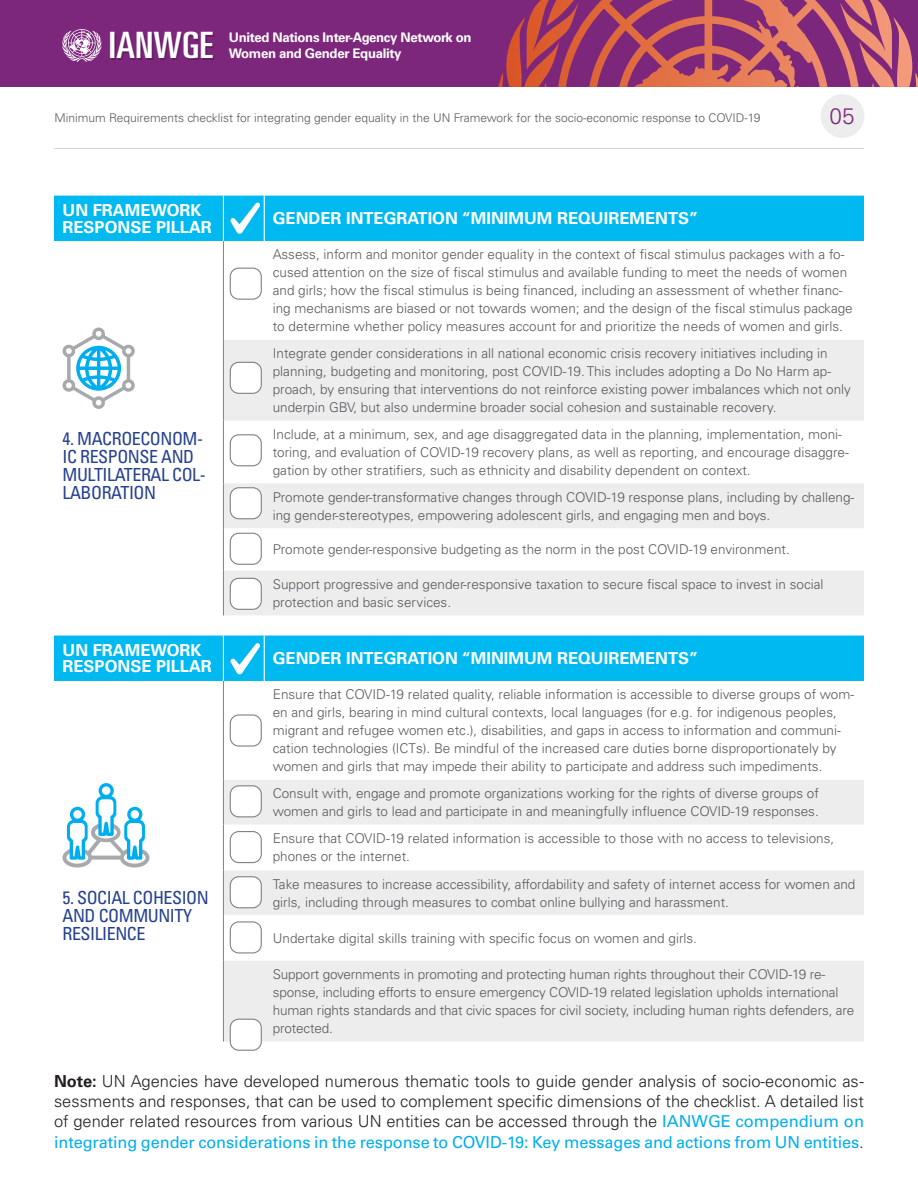
<style>
.page{position:relative;width:918px;height:1188px;background:#fff}
.page>*{position:absolute;margin:0;border:0;box-sizing:border-box;transform-origin:0 0}
.t1{font:ultra-condensed 36.3px "Univers LT Std";color:#fff;scale:1.18 1}
.t2{font:300 22.5px "Univers LT Std";color:#7e297e}
.t3{font:condensed 18px/18px "Univers LT Std";letter-spacing:-.025em;color:#25408f}
.t4{font:300 16.5px/20.2px "Univers LT Std";color:#231f20;text-align:justify}
.t5{font:700 16.5px/16.5px "Univers LT Std";color:#fff}
.t6{font:300 13.5px/18px "Univers LT Std";color:#58595b}
.t7{font:700 13.2px "Univers LT Std";letter-spacing:-.025em;color:#fff}
.t8{font:300 12px "Univers LT Std";color:#58595b}
.s1{font-weight:700}
.s2{font-weight:400;color:#00aeef}
</style>
<div class="page">
<div style="left:821px;top:94px;width:43px;height:44px;background:#ededee;border-radius:50%"></div>
<div style="left:0;top:0;width:918px;height:87px;background:#7d277c"></div>
<svg style="left:558px;top:0;width:314px;height:87px"></svg>
<svg style="left:62px;top:29px;width:39px;height:33px"></svg>
<hr style="left:54px;top:148px;width:810px;height:1px;background:#d1d3d4">
<svg style="left:224px;top:340px;width:640px;height:275px;fill:#ededee"></svg>
<hr style="left:223px;top:241px;width:1px;height:99px;background:#808285">
<hr style="left:223px;top:340px;width:1px;height:81px;background:#808285">
<hr style="left:223px;top:421px;width:1px;height:62px;background:#808285">
<hr style="left:223px;top:483px;width:1px;height:45px;background:#808285">
<hr style="left:223px;top:528px;width:1px;height:43px;background:#808285">
<hr style="left:223px;top:571px;width:1px;height:44px;background:#808285">
<svg style="left:62px;top:327px;width:73px;height:82px"></svg>
<div style="left:230px;top:362px;width:31px;height:31px;background:#fff;border-radius:9px"></div>
<div style="left:230px;top:362px;width:32px;height:32px;border:1px solid #808285;border-radius:9px"></div>
<div style="left:230px;top:268px;width:32px;height:32px;border:1px solid #808285;border-radius:9px"></div>
<div style="left:230px;top:435px;width:31px;height:31px;background:#fff;border-radius:9px"></div>
<div style="left:230px;top:434px;width:32px;height:32px;border:1px solid #808285;border-radius:9px"></div>
<div style="left:230px;top:488px;width:31px;height:31px;background:#fff;border-radius:9px"></div>
<div style="left:230px;top:487px;width:32px;height:32px;border:1px solid #808285;border-radius:9px"></div>
<div style="left:230px;top:578px;width:31px;height:31px;background:#fff;border-radius:9px"></div>
<div style="left:230px;top:578px;width:32px;height:32px;border:1px solid #808285;border-radius:9px"></div>
<div style="left:230px;top:533px;width:31px;height:31px;background:#fff;border-radius:9px"></div>
<div style="left:230px;top:533px;width:32px;height:32px;border:1px solid #808285;border-radius:9px"></div>
<div style="left:54px;top:196px;width:810px;height:45px;background:#00b9f1"></div>
<svg style="left:224px;top:780px;width:640px;height:262px;fill:#ededee"></svg>
<hr style="left:223px;top:681px;width:1px;height:99px;background:#808285">
<hr style="left:223px;top:780px;width:1px;height:45px;background:#808285">
<hr style="left:223px;top:825px;width:1px;height:45px;background:#808285">
<hr style="left:223px;top:870px;width:1px;height:45px;background:#808285">
<hr style="left:223px;top:915px;width:1px;height:46px;background:#808285">
<hr style="left:223px;top:961px;width:1px;height:81px;background:#808285">
<svg style="left:63px;top:783px;width:86px;height:85px"></svg>
<div style="left:230px;top:714px;width:32px;height:33px;border:1px solid #808285;border-radius:9px"></div>
<div style="left:230px;top:786px;width:31px;height:31px;background:#fff;border-radius:9px"></div>
<div style="left:230px;top:785px;width:32px;height:32px;border:1px solid #808285;border-radius:9px"></div>
<div style="left:230px;top:832px;width:31px;height:31px;background:#fff;border-radius:9px"></div>
<div style="left:230px;top:831px;width:32px;height:32px;border:1px solid #808285;border-radius:9px"></div>
<div style="left:230px;top:877px;width:31px;height:31px;background:#fff;border-radius:9px"></div>
<div style="left:230px;top:876px;width:32px;height:32px;border:1px solid #808285;border-radius:9px"></div>
<div style="left:230px;top:922px;width:31px;height:31px;background:#fff;border-radius:9px"></div>
<div style="left:230px;top:921px;width:32px;height:33px;border:1px solid #808285;border-radius:9px"></div>
<div style="left:230px;top:1019px;width:31px;height:31px;background:#fff;border-radius:9px"></div>
<div style="left:230px;top:1019px;width:32px;height:32px;border:1px solid #808285;border-radius:9px"></div>
<div style="left:54px;top:636px;width:810px;height:45px;background:#00b9f1"></div>
<h1 class="t1" style="left:109px;top:25px;width:90px">IANWGE</h1>
<p class="t7" style="left:229px;top:30px;width:244px">United Nations Inter-Agency Network on</p>
<p class="t7" style="left:229px;top:46px;width:174px">Women and Gender Equality</p>
<p class="t8" style="left:54px;top:111px;width:708px">Minimum Requirements checklist for integrating gender equality in the UN Framework for the socio-economic response to COVID-19</p>
<h2 class="t2" style="left:830px;top:102px;width:27px">05</h2>
<p class="t5" style="left:63px;top:202px;width:151px">UN FRAMEWORK<br>RESPONSE PILLAR</p>
<p class="t5" style="left:273px;top:210px;width:427px">GENDER INTEGRATION “MINIMUM REQUIREMENTS”</p>
<h3 class="t3" style="left:62px;top:429px;width:145px">4. MACROECONOM-<br>IC RESPONSE AND<br>MULTILATERAL COL-<br>LABORATION</h3>
<p class="t6" style="left:273px;top:246px;width:582px">Assess, inform and monitor gender equality in the context of fiscal stimulus packages with a fo&shy;cused attention on the size of fiscal stimulus and available funding to meet the needs of women and girls; how the fiscal stimulus is being financed, including an assessment of whether financ&shy;ing mechanisms are biased or not towards women; and the design of the fiscal stimulus package to determine whether policy measures account for and prioritize the needs of women and girls.</p>
<p class="t6" style="left:273px;top:344px;width:580px">Integrate gender considerations in all national economic crisis recovery initiatives including in planning, budgeting and monitoring, post COVID-19. This includes adopting a Do No Harm ap&shy;proach, by ensuring that interventions do not reinforce existing power imbalances which not only underpin GBV, but also undermine broader social cohesion and sustainable recovery.</p>
<p class="t6" style="left:273px;top:425px;width:578px">Include, at a minimum, sex, and age disaggregated data in the planning, implementation, moni&shy;toring, and evaluation of COVID-19 recovery plans, as well as reporting, and encourage disaggre&shy;gation by other stratifiers, such as ethnicity and disability dependent on context.</p>
<p class="t6" style="left:273px;top:488px;width:583px">Promote gender-transformative changes through COVID-19 response plans, including by challeng&shy;ing gender-stereotypes, empowering adolescent girls, and engaging men and boys.</p>
<p class="t6" style="left:273px;top:540px;width:519px">Promote gender-responsive budgeting as the norm in the post COVID-19 environment.</p>
<p class="t6" style="left:273px;top:575px;width:552px">Support progressive and gender-responsive taxation to secure fiscal space to invest in social protection and basic services.</p>
<p class="t5" style="left:63px;top:642px;width:151px">UN FRAMEWORK<br>RESPONSE PILLAR</p>
<p class="t5" style="left:273px;top:650px;width:427px">GENDER INTEGRATION “MINIMUM REQUIREMENTS”</p>
<p class="t6" style="left:273px;top:685px;width:583px">Ensure that COVID-19 related quality, reliable information is accessible to diverse groups of wom&shy;en and girls, bearing in mind cultural contexts, local languages (for e.g. for indigenous peoples, migrant and refugee women etc.), disabilities, and gaps in access to information and communi&shy;cation technologies (ICTs). Be mindful of the increased care duties borne disproportionately by women and girls that may impede their ability to participate and address such impediments.</p>
<p class="t6" style="left:273px;top:784px;width:548px">Consult with, engage and promote organizations working for the rights of diverse groups of women and girls to lead and participate in and meaningfully influence COVID-19 responses.</p>
<p class="t6" style="left:273px;top:829px;width:563px">Ensure that COVID-19 related information is accessible to those with no access to televisions, phones or the internet.</p>
<p class="t6" style="left:273px;top:875px;width:584px">Take measures to increase accessibility, affordability and safety of internet access for women and girls, including through measures to combat online bullying and harassment.</p>
<p class="t6" style="left:273px;top:929px;width:426px">Undertake digital skills training with specific focus on women and girls.</p>
<p class="t6" style="left:273px;top:965px;width:583px">Support governments in promoting and protecting human rights throughout their COVID-19 re&shy;sponse, including efforts to ensure emergency COVID-19 related legislation upholds international human rights standards and that civic spaces for civil society, including human rights defenders, are protected.</p>
<p class="t4" style="left:54px;top:1071px;width:812px"><span class="s1">Note:</span> UN Agencies have developed numerous thematic tools to guide gender analysis of socio-economic as&shy;sessments and responses, that can be used to complement specific dimensions of the checklist. A detailed list of gender related resources from various UN entities can be accessed through the <span class="s2">IANWGE compendium on integrating gender considerations in the response to COVID-19: Key messages and actions from UN entities</span>.</p>
<h3 class="t3" style="left:62px;top:888px;width:148px">5. SOCIAL COHESION<br>AND COMMUNITY<br>RESILIENCE</h3>
</div>
